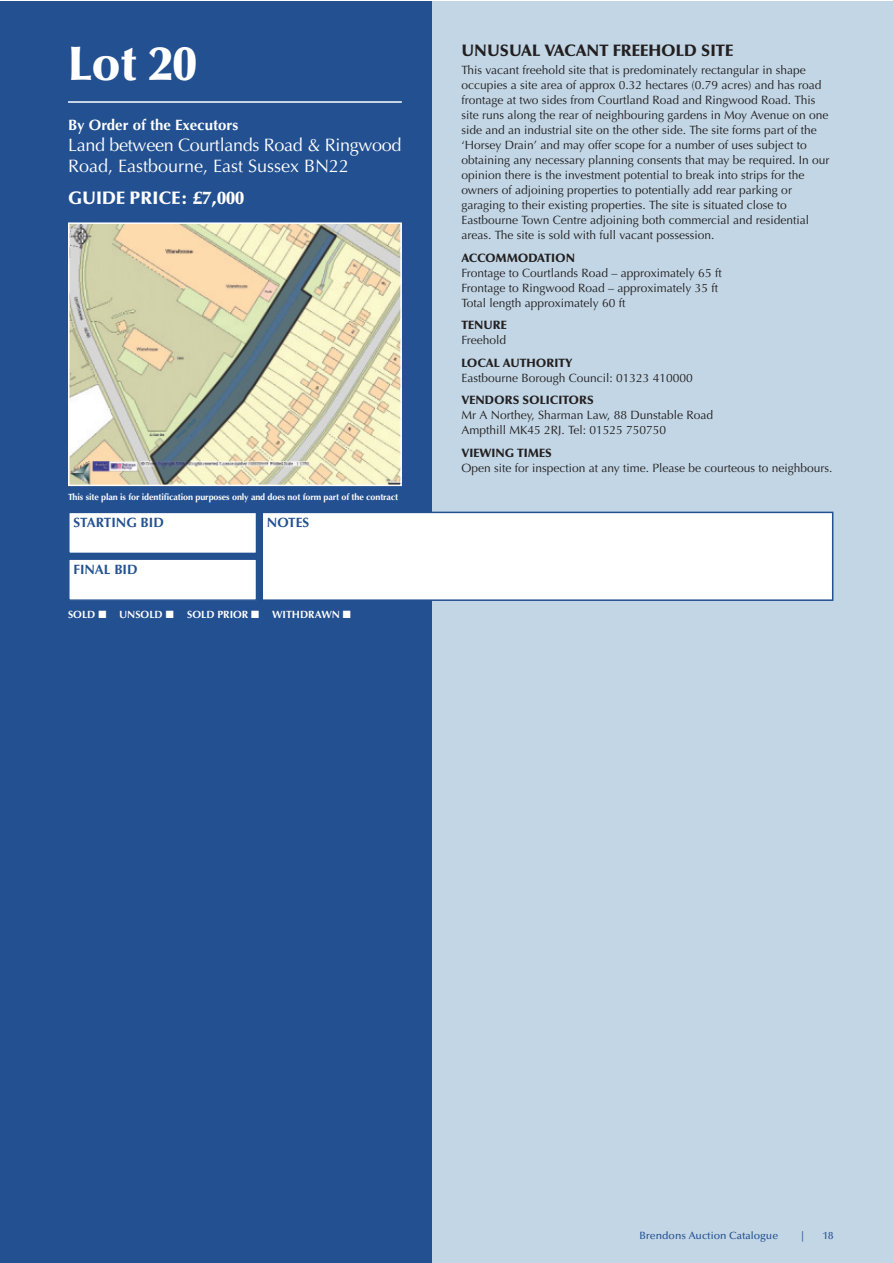
<style>
.page{position:relative;width:893px;height:1263px;background:#fff}
.page>*{position:absolute;margin:0;border:0;box-sizing:border-box;transform-origin:0 0}
.t1{font:900 48px "Optima";color:#fff}
.t2{font:18px/21px "Optima";letter-spacing:-.015em;color:#fff}
.t3{font:900 18px "Optima";color:#fff}
.t4{font:900 16.5px "Optima";color:#231f20}
.t5{font:700 15px "Optima";color:#fff}
.t6{font:700 13.5px "Optima";color:#225091}
.t7{font:12px/15px "Optima";color:#231f20}
.t8{font:900 12px "Optima";color:#231f20}
.t9{font:900 12px "Optima";letter-spacing:-.025em;color:#231f20}
.t10{font:700 10.5px "Optima";color:#fff}
.t11{font:500 10.5px "Optima";color:#225091}
.t12{font:700 9px "Optima";letter-spacing:-.01em;color:#fff}
</style>
<div class="page">
<div style="left:0;top:1px;width:893px;height:1262px;background:#c2d6e5"></div>
<div style="left:0;top:1px;width:432px;height:1262px;background:#225091"></div>
<div style="left:69px;top:512px;width:187px;height:41px;background:#fff"></div>
<div style="left:68px;top:512px;width:189px;height:42px;border:2px solid #225091"></div>
<div style="left:262px;top:512px;width:571px;height:88px;background:#fff"></div>
<div style="left:261px;top:512px;width:572px;height:89px;border:2px solid #225091"></div>
<div style="left:69px;top:559px;width:187px;height:41px;background:#fff"></div>
<div style="left:68px;top:558px;width:189px;height:43px;border:2px solid #225091"></div>
<svg style="left:68px;top:101px;width:334px;height:386px"></svg>
<h1 class="t1" style="left:68px;top:44px;width:130px">Lot 20</h1>
<p class="t5" style="left:68px;top:119px;width:172px">By Order of the Executors</p>
<h2 class="t2" style="left:68px;top:136px;width:335px">Land between Courtlands Road &amp; Ringwood<br>Road, Eastbourne, East Sussex BN22</h2>
<h2 class="t3" style="left:68px;top:190px;width:177px">GUIDE PRICE: £7,000</h2>
<p class="t12" style="left:68px;top:494px;width:332px">This site plan is for identification purposes only and does not form part of the contract</p>
<p class="t6" style="left:73px;top:517px;width:92px">STARTING BID</p>
<p class="t6" style="left:73px;top:564px;width:66px">FINAL BID</p>
<p class="t6" style="left:267px;top:517px;width:44px">NOTES</p>
<p class="t10" style="left:68px;top:610px;width:107px">SOLD ■ UNSOLD ■</p>
<p class="t10" style="left:187px;top:610px;width:165px">SOLD PRIOR ■ WITHDRAWN ■</p>
<h3 class="t4" style="left:461px;top:44px;width:273px">UNUSUAL VACANT FREEHOLD SITE</h3>
<p class="t7" style="left:461px;top:64px;width:370px">This vacant freehold site that is predominately rectangular in shape occupies a site area of approx 0.32 hectares (0.79 acres) and has road frontage at two sides from Courtland Road and Ringwood Road. This site runs along the rear of neighbouring gardens in Moy Avenue on one side and an industrial site on the other side. The site forms part of the ‘Horsey Drain’ and may offer scope for a number of uses subject to obtaining any necessary planning consents that may be required. In our opinion there is the investment potential to break into strips for the owners of adjoining properties to potentially add rear parking or garaging to their existing properties. The site is situated close to Eastbourne Town Centre adjoining both commercial and residential areas. The site is sold with full vacant possession.</p>
<p class="t9" style="left:461px;top:253px;width:115px">ACCOMMODATION</p>
<p class="t7" style="left:461px;top:267px;width:262px">Frontage to Courtlands Road – approximately 65 ft<br>Frontage to Ringwood Road – approximately 35 ft<br>Total length approximately 60 ft</p>
<p class="t8" style="left:461px;top:320px;width:47px">TENURE</p>
<p class="t7" style="left:461px;top:334px;width:46px">Freehold</p>
<p class="t8" style="left:461px;top:358px;width:113px">LOCAL AUTHORITY</p>
<p class="t7" style="left:461px;top:371px;width:233px">Eastbourne Borough Council: 01323 410000</p>
<p class="t8" style="left:461px;top:395px;width:134px">VENDORS SOLICITORS</p>
<p class="t7" style="left:461px;top:409px;width:253px">Mr A Northey, Sharman Law, 88 Dunstable Road<br>Ampthill MK45 2RJ. Tel: 01525 750750</p>
<p class="t8" style="left:461px;top:448px;width:92px">VIEWING TIMES</p>
<p class="t7" style="left:461px;top:461px;width:373px">Open site for inspection at any time. Please be courteous to neighbours.</p>
<p class="t11" style="left:639px;top:1231px;width:140px">Brendons Auction Catalogue</p>
<p class="t11" style="left:801px;top:1231px;width:4px">|</p>
<p class="t11" style="left:823px;top:1231px;width:12px">18</p>
</div>
